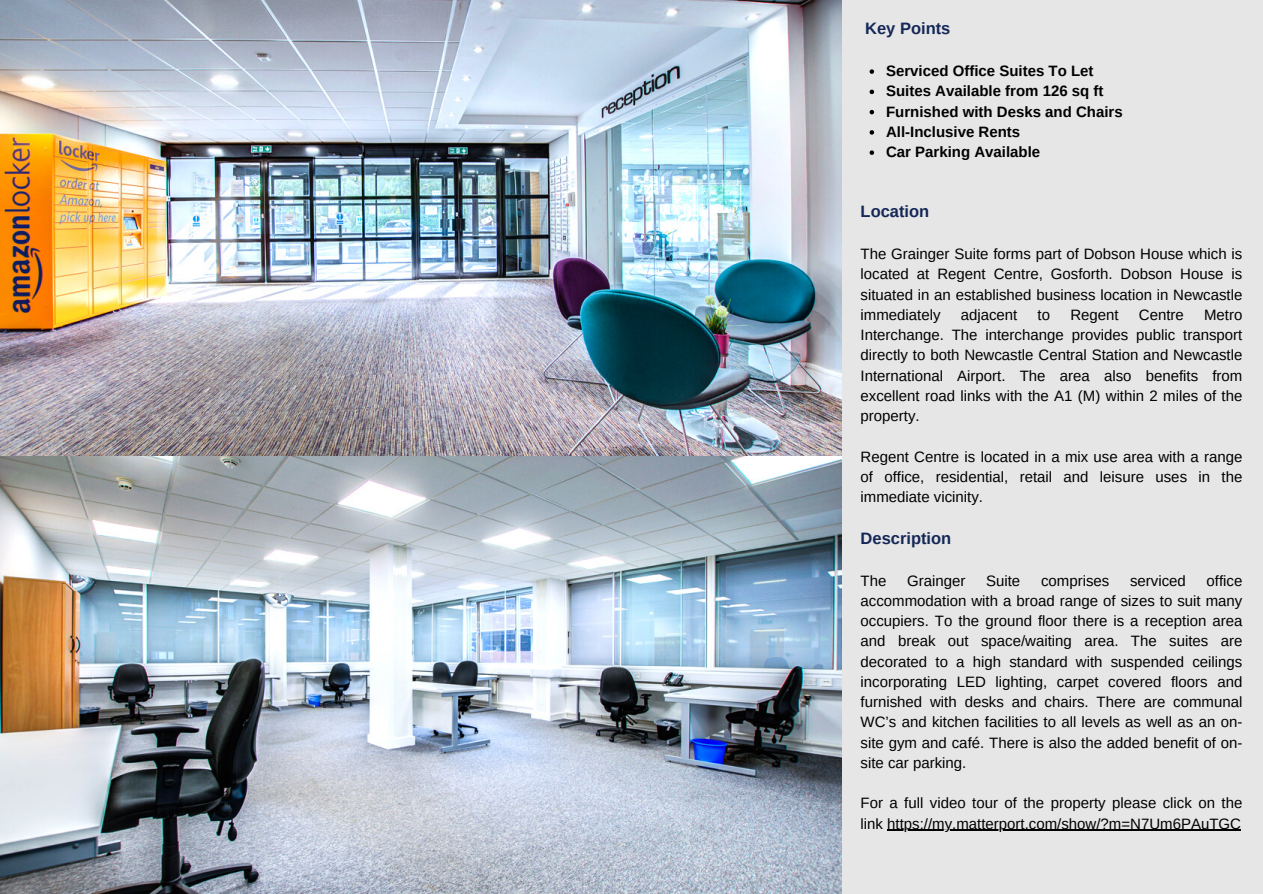
<style>
.page{position:relative;width:1263px;height:894px;background:#fff}
.page>*{position:absolute;margin:0;border:0;box-sizing:border-box;transform-origin:0 0}
.t1{font:700 16.5px "Arimo";color:#142757}
.t2{font:15px/20.2px "Arimo";color:#000;text-align:justify}
.t3{font:700 15px "Arimo";color:#000}
</style>
<div class="page">
<div style="left:0;top:0;width:1263px;height:893px;background:#e6e6e6"></div>
<hr style="left:887px;top:829px;width:354px;height:1px;background:#000">
<svg style="left:870px;top:69px;width:4px;height:5px"></svg>
<svg style="left:870px;top:90px;width:4px;height:4px"></svg>
<svg style="left:870px;top:110px;width:4px;height:4px"></svg>
<svg style="left:870px;top:130px;width:4px;height:5px"></svg>
<svg style="left:870px;top:150px;width:4px;height:5px"></svg>
<img style="left:0;top:0;width:842px;height:456px">
<img style="left:0;top:456px;width:842px;height:437px">
<p class="t1" style="left:865px;top:19px;width:87px">Key Points</p>
<p class="t3" style="left:886px;top:62px;width:209px">Serviced Office Suites To Let</p>
<p class="t3" style="left:886px;top:83px;width:219px">Suites Available from 126 sq ft</p>
<h1 class="t3" style="left:886px;top:103px;width:238px">Furnished with Desks and Chairs</h1>
<p class="t3" style="left:886px;top:123px;width:136px">All-Inclusive Rents</p>
<p class="t3" style="left:886px;top:143px;width:156px">Car Parking Available</p>
<p class="t1" style="left:861px;top:202px;width:70px">Location</p>
<p class="t2" style="left:861px;top:243px;width:383px">The Grainger Suite forms part of Dobson House which is located at Regent Centre, Gosforth. Dobson House is situated in an established business location in Newcastle immediately</p>
<p class="t2" style="left:961px;top:304px;width:58px">adjacent</p>
<p class="t2" style="left:1038px;top:304px;width:14px">to</p>
<p class="t2" style="left:1070px;top:304px;width:50px">Regent</p>
<p class="t2" style="left:1139px;top:304px;width:47px">Centre</p>
<p class="t2" style="left:861px;top:304px;width:383px;text-indent:343px">Metro Interchange. The interchange provides public transport directly to both Newcastle Central Station and Newcastle International Airport. The area also benefits from excellent road links with the A1 (M) within 2 miles of the property.</p>
<p class="t2" style="left:861px;top:446px;width:383px">Regent Centre is located in a mix use area with a range of office, residential, retail and leisure uses in the immediate vicinity.</p>
<p class="t1" style="left:861px;top:528px;width:92px">Description</p>
<p class="t2" style="left:861px;top:570px;width:27px">The</p>
<p class="t2" style="left:907px;top:570px;width:60px">Grainger</p>
<p class="t2" style="left:986px;top:570px;width:36px">Suite</p>
<p class="t2" style="left:1041px;top:570px;width:70px">comprises</p>
<p class="t2" style="left:1130px;top:570px;width:57px">serviced</p>
<p class="t2" style="left:861px;top:570px;width:383px;text-indent:346px">office accommodation with a broad range of sizes to suit many occupiers. To the ground floor there is a reception area and break out space/waiting area. The suites are decorated to a high standard with suspended ceilings incorporating LED lighting, carpet covered floors and furnished with desks and chairs. There are communal WC’s and kitchen facilities to all levels as well as an on&shy;site gym and café. There is also the added benefit of on&shy;site car parking.</p>
<p class="t2" style="left:861px;top:792px;width:383px">For a full video tour of the property please click on the link https://my.matterport.com/show/?m=N7Um6PAuTGC</p>
</div>
